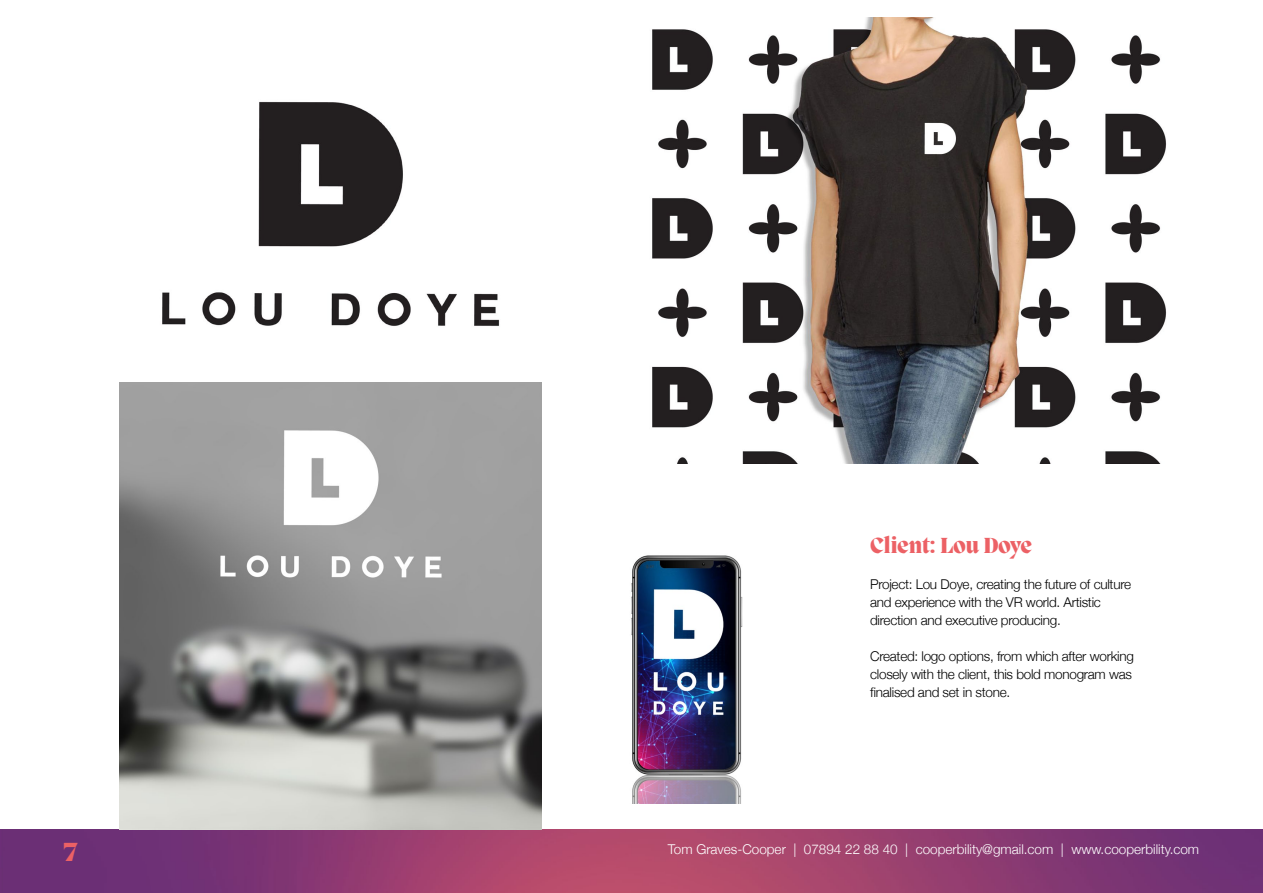
<style>
.page{position:relative;width:1263px;height:893px;background:#fff}
.page>*{position:absolute;margin:0;border:0;box-sizing:border-box;transform-origin:0 0}
.t1{font:800 27px "Migra";color:#ec6165}
.t2{font:800 22.5px "Migra";color:#ec6165}
.t3{font:300 13.5px/18px "Helvetica Neue";letter-spacing:-.02em;color:#000}
.t4{font:300 13.5px "Helvetica Neue";color:#fff}
</style>
<div class="page">
<img style="left:0;top:829px;width:1263px;height:64px">
<img style="left:119px;top:101px;width:423px;height:299px">
<img style="left:120px;top:383px;width:422px;height:446px">
<img style="left:652px;top:17px;width:515px;height:446px">
<img style="left:631px;top:555px;width:112px;height:248px">
<h2 class="t2" style="left:870px;top:531px;width:163px">Client: Lou Doye</h2>
<p class="t3" style="left:870px;top:574px;width:262px">Project: Lou Doye, creating the future of culture and experience with the VR world. Artistic direction and executive producing.</p>
<p class="t3" style="left:870px;top:646px;width:265px">Created: logo options, from which after working closely with the client, this bold monogram was finalised and set in stone.</p>
<h1 class="t1" style="left:63px;top:835px;width:16px">7</h1>
<p class="t4" style="left:668px;top:838px;width:533px">Tom Graves-Cooper | 07894 22 88 40 | cooperbility@gmail.com | www.cooperbility.com</p>
</div>
